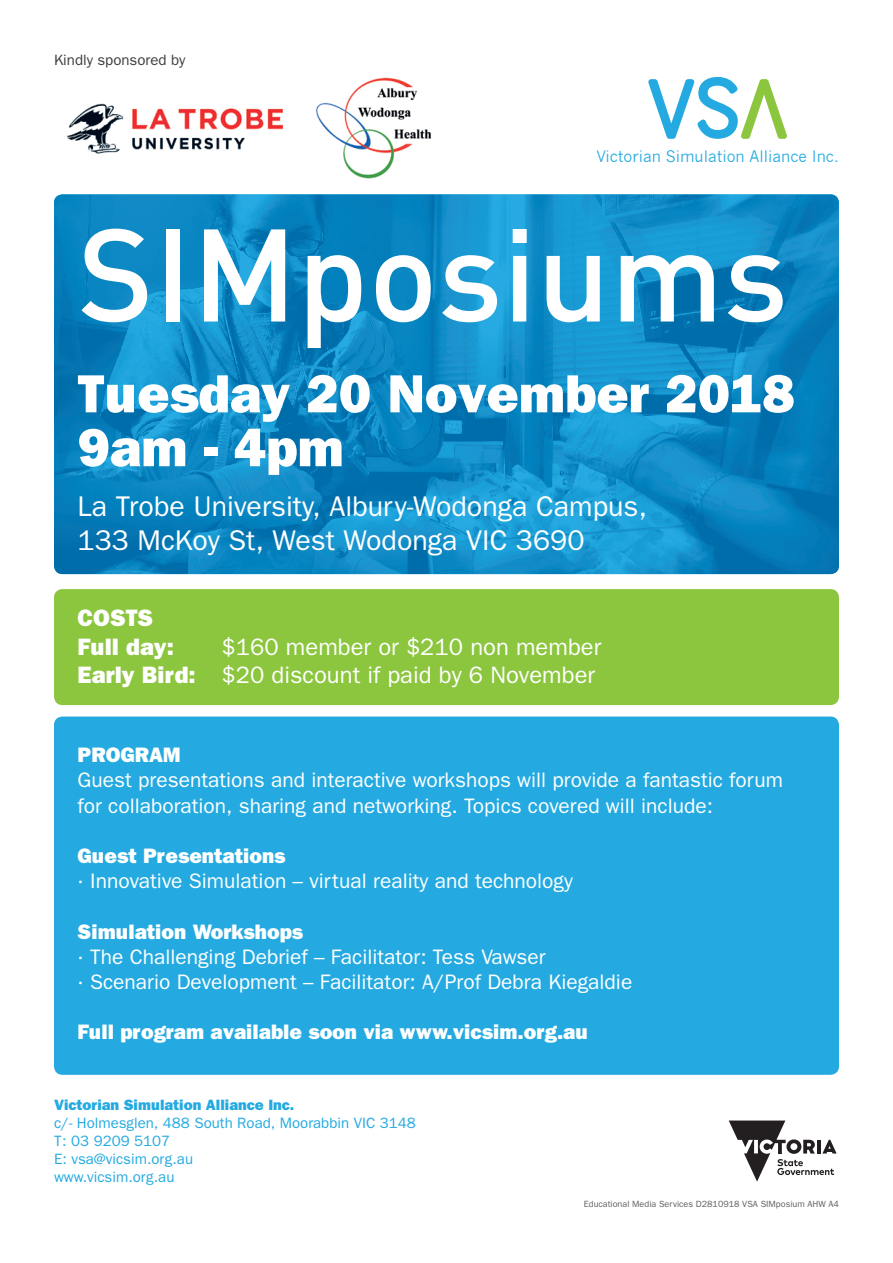
<style>
.page{position:relative;width:893px;height:1263px;background:#fff}
.page>*{position:absolute;margin:0;border:0;box-sizing:border-box;transform-origin:0 0}
.t1{font:500 129.3px "DINOT";color:#fff}
.t2{font:800 53.85px "Franklin Gothic";color:#fff}
.t3{font:28.65px/34.3px "Franklin Gothic";color:#fff}
.t4{font:23.85px "Franklin Gothic";color:#fff}
.t5{font:800 23.85px "Franklin Gothic";color:#fff}
.t6{font:21px/25.2px "Franklin Gothic";color:#fff}
.t7{font:800 21px "Franklin Gothic";color:#fff}
.t8{font:15.45px "News Gothic";color:#24aae1}
.t9{font:15px "Franklin Gothic";color:#24aae1}
.t10{font:800 15px "Franklin Gothic";color:#24aae1}
.t11{font:15px "Franklin Gothic";color:#3e3e3f}
.t12{font:9px "Franklin Gothic";color:#5f5f62}
.s1{font-weight:800}
</style>
<div class="page">
<div style="left:54px;top:716px;width:785px;height:359px;background:#24aae1;border-radius:9px"></div>
<div style="left:54px;top:589px;width:785px;height:116px;background:#8bc63e;border-radius:9px"></div>
<img style="left:54px;top:194px;width:785px;height:380px">
<svg style="left:648px;top:77px;width:139px;height:62px"></svg>
<svg style="left:729px;top:1120px;width:108px;height:62px"></svg>
<img style="left:67px;top:103px;width:217px;height:51px">
<img style="left:316px;top:77px;width:116px;height:102px">
<p class="t11" style="left:54px;top:52px;width:133px">Kindly sponsored by</p>
<p class="t8" style="left:596px;top:148px;width:244px">Victorian Simulation Alliance Inc.</p>
<p class="t1" style="left:78px;top:192px;width:712px">SIMposiums</p>
<p class="t2" style="left:78px;top:362px;width:719px">Tuesday 20 November 2018</p>
<p class="t2" style="left:78px;top:416px;width:268px">9am - 4pm</p>
<p class="t3" style="left:78px;top:489px;width:571px">La Trobe University, Albury-Wodonga Campus,<br>133 McKoy St, West Wodonga VIC 3690</p>
<p class="t5" style="left:78px;top:604px;width:77px">COSTS</p>
<p class="t5" style="left:78px;top:632px;width:98px">Full day:</p>
<p class="t4" style="left:222px;top:633px;width:381px">$160 member or $210 non member</p>
<p class="t4" style="left:78px;top:661px;width:519px"><span class="s1">Early Bird:</span> $20 discount if paid by 6 November</p>
<p class="t7" style="left:78px;top:743px;width:105px">PROGRAM</p>
<p class="t6" style="left:78px;top:768px;width:707px">Guest presentations and interactive workshops will provide a fantastic forum for collaboration, sharing and networking. Topics covered will include:</p>
<p class="t7" style="left:78px;top:843px;width:209px">Guest Presentations</p>
<p class="t6" style="left:78px;top:869px;width:497px">· Innovative Simulation – virtual reality and technology</p>
<p class="t7" style="left:78px;top:919px;width:227px">Simulation Workshops</p>
<p class="t6" style="left:78px;top:944px;width:469px">· The Challenging Debrief – Facilitator: Tess Vawser</p>
<p class="t6" style="left:78px;top:969px;width:556px">· Scenario Development – Facilitator: A/Prof Debra Kiegaldie</p>
<p class="t7" style="left:78px;top:1020px;width:512px">Full program available soon via www.vicsim.org.au</p>
<p class="t10" style="left:54px;top:1096px;width:242px">Victorian Simulation Alliance Inc.</p>
<p class="t9" style="left:54px;top:1114px;width:363px">c/- Holmesglen, 488 South Road, Moorabbin VIC 3148</p>
<p class="t9" style="left:54px;top:1132px;width:118px">T: 03 9209 5107</p>
<p class="t9" style="left:54px;top:1150px;width:141px">E: vsa@vicsim.org.au</p>
<p class="t9" style="left:54px;top:1168px;width:122px">www.vicsim.org.au</p>
<p class="t12" style="left:584px;top:1199px;width:257px">Educational Media Services D2810918 VSA SIMposium AHW A4</p>
</div>
